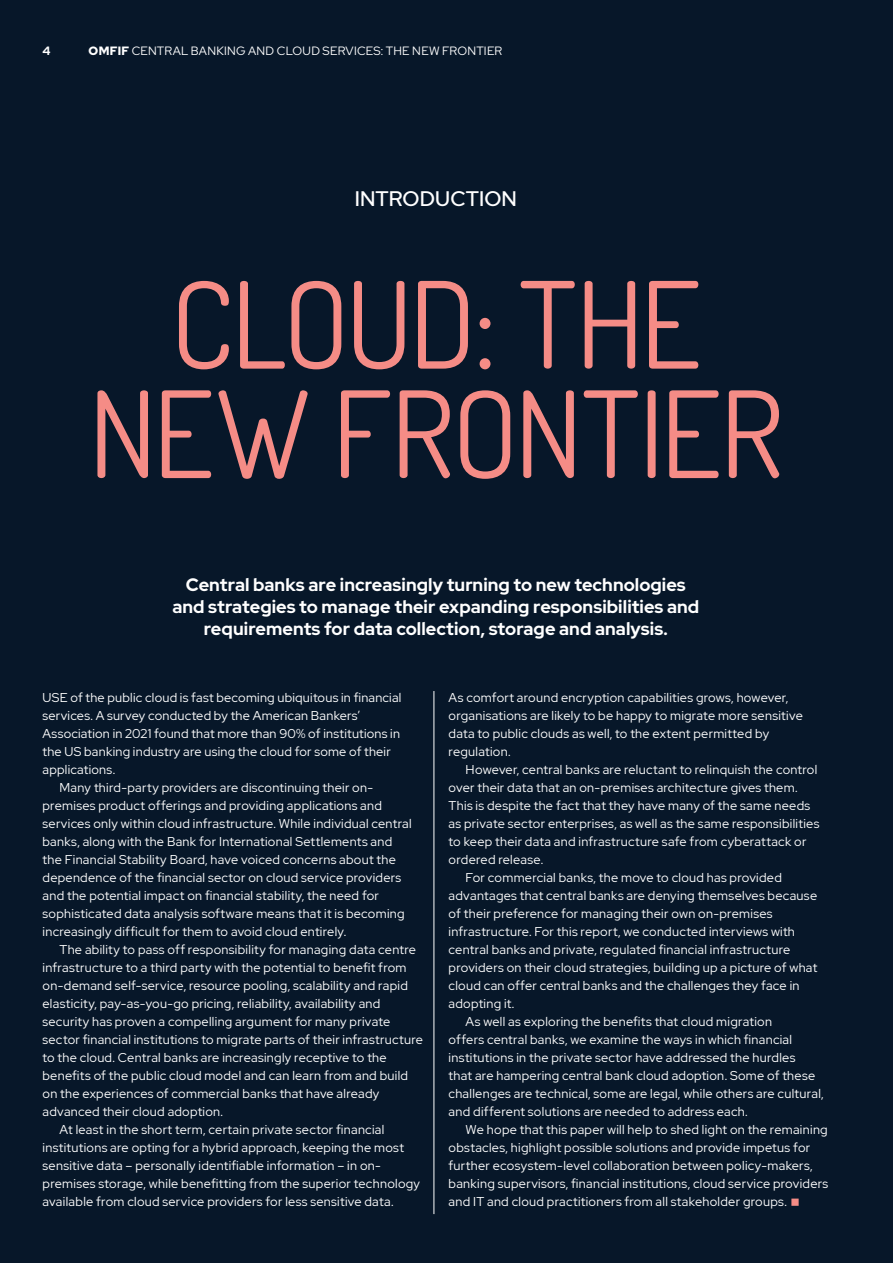
<style>
.page{position:relative;width:893px;height:1263px;background:#071729}
.page>*{position:absolute;margin:0;border:0;box-sizing:border-box;transform-origin:0 0}
.t1{font:120px/109.5px "Dosis";letter-spacing:-.02em;color:#f58c86;text-align:center}
.t2{font:500 21px "Red Hat Display";letter-spacing:.005em;color:#fff}
.t3{font:700 18px/21.6px "Red Hat Display";letter-spacing:.005em;color:#fff;text-align:center}
.t4{font:12.75px/18px "Red Hat Display";letter-spacing:.02em;color:#fff}
.t5{font:12px "Red Hat Display";letter-spacing:.02em;color:#fff}
.t6{font:700 12px "Red Hat Display";color:#fff}
.s1{font-weight:900}
</style>
<div class="page">
<hr style="left:434px;top:691px;width:1px;height:523px;background:#fff">
<p class="t6" style="left:43px;top:43px;width:10px">4</p>
<p class="t5" style="left:89px;top:43px;width:415px"><span class="s1">OMFIF</span> CENTRAL BANKING AND CLOUD SERVICES: THE NEW FRONTIER</p>
<h2 class="t2" style="left:355px;top:185px;width:164px">INTRODUCTION</h2>
<h1 class="t1" style="left:88px;top:267px;width:696px">CLOUD: THE<br>NEW FRONTIER</h1>
<h3 class="t3" style="left:172px;top:574px;width:528px">Central banks are increasingly turning to new technologies and strategies to manage their expanding responsibilities and requirements for data collection, storage and analysis.</h3>
<p class="t4" style="left:43px;top:688px;width:360px">USE of the public cloud is fast becoming ubiquitous in financial</p>
<p class="t4" style="left:43px;top:706px;width:319px">services. A survey conducted by the American Bankers’</p>
<p class="t4" style="left:43px;top:724px;width:359px">Association in 2021 found that more than 90% of institutions in</p>
<p class="t4" style="left:43px;top:742px;width:350px">the US banking industry are using the cloud for some of their</p>
<p class="t4" style="left:43px;top:760px;width:74px">applications.</p>
<p class="t4" style="left:60px;top:778px;width:315px">Many third-party providers are discontinuing their on-</p>
<p class="t4" style="left:43px;top:796px;width:341px">premises product offerings and providing applications and</p>
<p class="t4" style="left:43px;top:814px;width:371px">services only within cloud infrastructure. While individual central</p>
<p class="t4" style="left:43px;top:832px;width:351px">banks, along with the Bank for International Settlements and</p>
<p class="t4" style="left:43px;top:850px;width:355px">the Financial Stability Board, have voiced concerns about the</p>
<p class="t4" style="left:43px;top:868px;width:360px">dependence of the financial sector on cloud service providers</p>
<p class="t4" style="left:43px;top:886px;width:338px">and the potential impact on financial stability, the need for</p>
<p class="t4" style="left:43px;top:904px;width:364px">sophisticated data analysis software means that it is becoming</p>
<p class="t4" style="left:43px;top:922px;width:305px">increasingly difficult for them to avoid cloud entirely.</p>
<p class="t4" style="left:60px;top:940px;width:358px">The ability to pass off responsibility for managing data centre</p>
<p class="t4" style="left:43px;top:958px;width:365px">infrastructure to a third party with the potential to benefit from</p>
<p class="t4" style="left:43px;top:976px;width:367px">on-demand self-service, resource pooling, scalability and rapid</p>
<p class="t4" style="left:43px;top:994px;width:339px">elasticity, pay-as-you-go pricing, reliability, availability and</p>
<p class="t4" style="left:43px;top:1012px;width:349px">security has proven a compelling argument for many private</p>
<p class="t4" style="left:43px;top:1030px;width:382px">sector financial institutions to migrate parts of their infrastructure</p>
<p class="t4" style="left:43px;top:1048px;width:346px">to the cloud. Central banks are increasingly receptive to the</p>
<p class="t4" style="left:43px;top:1066px;width:367px">benefits of the public cloud model and can learn from and build</p>
<p class="t4" style="left:43px;top:1084px;width:338px">on the experiences of commercial banks that have already</p>
<p class="t4" style="left:43px;top:1102px;width:182px">advanced their cloud adoption.</p>
<p class="t4" style="left:60px;top:1120px;width:326px">At least in the short term, certain private sector financial</p>
<p class="t4" style="left:43px;top:1138px;width:363px">institutions are opting for a hybrid approach, keeping the most</p>
<p class="t4" style="left:43px;top:1156px;width:340px">sensitive data – personally identifiable information – in on-</p>
<p class="t4" style="left:43px;top:1174px;width:379px">premises storage, while benefitting from the superior technology</p>
<p class="t4" style="left:43px;top:1192px;width:352px">available from cloud service providers for less sensitive data.</p>
<p class="t4" style="left:449px;top:688px;width:356px">As comfort around encryption capabilities grows, however, organisations are likely to be happy to migrate more sensitive data to public clouds as well, to the extent permitted by regulation.</p>
<p class="t4" style="left:466px;top:760px;width:353px">However, central banks are reluctant to relinquish the control</p>
<p class="t4" style="left:449px;top:778px;width:350px">over their data that an on-premises architecture gives them.</p>
<p class="t4" style="left:449px;top:796px;width:363px">This is despite the fact that they have many of the same needs</p>
<p class="t4" style="left:449px;top:814px;width:372px">as private sector enterprises, as well as the same responsibilities</p>
<p class="t4" style="left:449px;top:832px;width:359px">to keep their data and infrastructure safe from cyberattack or</p>
<p class="t4" style="left:449px;top:850px;width:96px">ordered release.</p>
<p class="t4" style="left:466px;top:868px;width:318px">For commercial banks, the move to cloud has provided</p>
<p class="t4" style="left:449px;top:886px;width:370px">advantages that central banks are denying themselves because</p>
<p class="t4" style="left:449px;top:904px;width:325px">of their preference for managing their own on-premises</p>
<p class="t4" style="left:449px;top:922px;width:348px">infrastructure. For this report, we conducted interviews with</p>
<p class="t4" style="left:449px;top:940px;width:343px">central banks and private, regulated financial infrastructure</p>
<p class="t4" style="left:449px;top:958px;width:370px">providers on their cloud strategies, building up a picture of what</p>
<p class="t4" style="left:449px;top:976px;width:352px">cloud can offer central banks and the challenges they face in</p>
<p class="t4" style="left:449px;top:994px;width:67px">adopting it.</p>
<p class="t4" style="left:466px;top:1012px;width:308px">As well as exploring the benefits that cloud migration</p>
<p class="t4" style="left:449px;top:1030px;width:345px">offers central banks, we examine the ways in which financial</p>
<p class="t4" style="left:449px;top:1048px;width:348px">institutions in the private sector have addressed the hurdles</p>
<p class="t4" style="left:449px;top:1066px;width:368px">that are hampering central bank cloud adoption. Some of these</p>
<p class="t4" style="left:449px;top:1084px;width:377px">challenges are technical, some are legal, while others are cultural,</p>
<p class="t4" style="left:449px;top:1102px;width:301px">and different solutions are needed to address each.</p>
<p class="t4" style="left:466px;top:1120px;width:364px">We hope that this paper will help to shed light on the remaining</p>
<p class="t4" style="left:449px;top:1138px;width:363px">obstacles, highlight possible solutions and provide impetus for</p>
<p class="t4" style="left:449px;top:1156px;width:366px">further ecosystem-level collaboration between policy-makers,</p>
<p class="t4" style="left:449px;top:1174px;width:381px">banking supervisors, financial institutions, cloud service providers</p>
<p class="t4" style="left:449px;top:1192px;width:340px">and IT and cloud practitioners from all stakeholder groups.</p>
</div>
